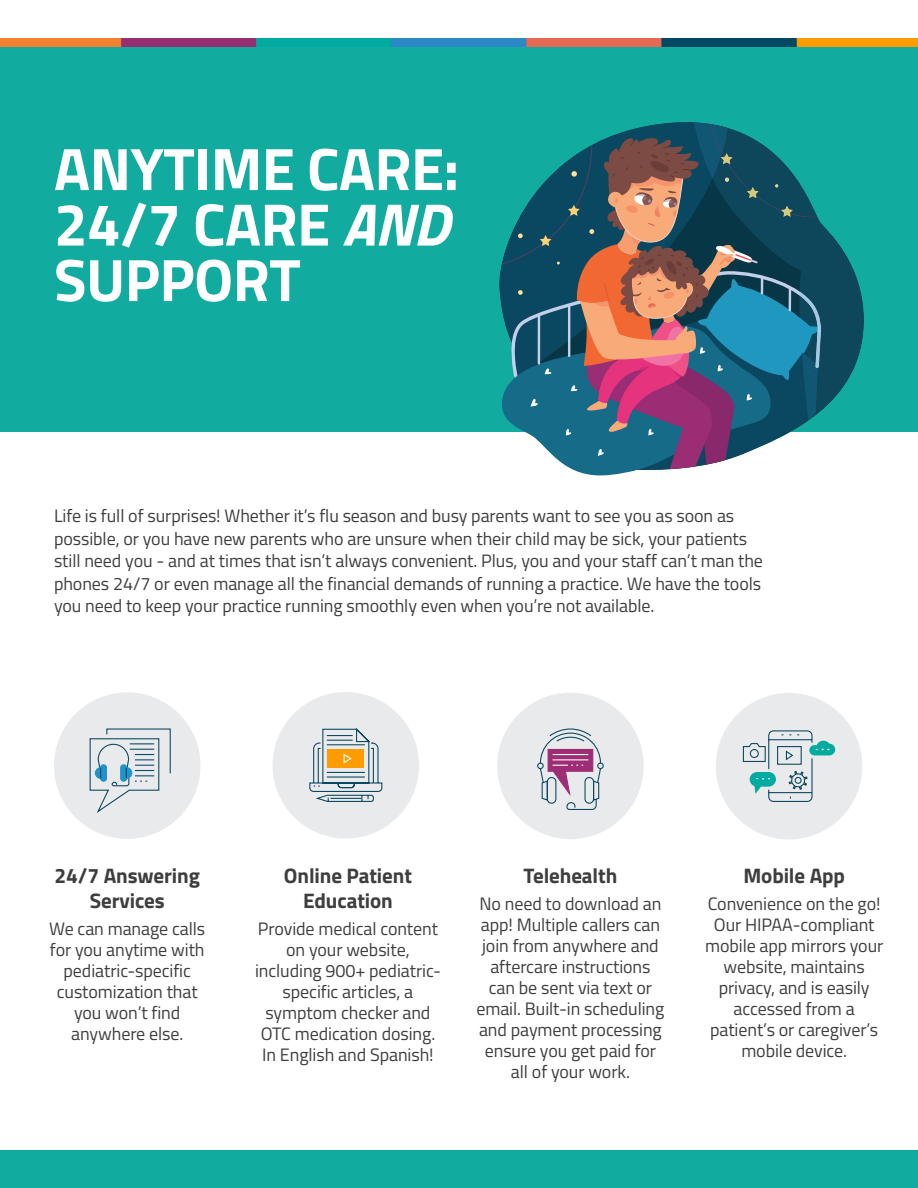
<style>
.page{position:relative;width:918px;height:1188px;background:#fff}
.page>*{position:absolute;margin:0;border:0;box-sizing:border-box;transform-origin:0 0}
.t1{font:700 60px/55.5px "Titillium Web";letter-spacing:-.01em;color:#fff}
.t2{font:700 21px/25.2px "Titillium Web";letter-spacing:-.005em;color:#3e3e3f;text-align:center}
.t3{font:18px/21px "Titillium Web";letter-spacing:-.005em;color:#3e3e3f;text-align:center}
.s1{font-style:italic}
</style>
<div class="page">
<div style="left:0;top:39px;width:918px;height:393px;background:#11ab9f"></div>
<img style="left:0;top:38px;width:918px;height:8px">
<div style="left:0;top:1151px;width:918px;height:37px;background:#11ab9f"></div>
<svg style="left:822px;top:224px;width:42px;height:186px;fill:#0e475c"></svg>
<svg style="left:500px;top:122px;width:322px;height:354px"></svg>
<div style="left:54px;top:692px;width:147px;height:147px;background:#e9eaeb;border-radius:50%"></div>
<div style="left:273px;top:692px;width:146px;height:147px;background:#e9eaeb;border-radius:50%"></div>
<div style="left:497px;top:693px;width:147px;height:146px;background:#e9eaeb;border-radius:50%"></div>
<div style="left:716px;top:693px;width:146px;height:146px;background:#e9eaeb;border-radius:50%"></div>
<svg style="left:89px;top:728px;width:82px;height:85px"></svg>
<svg style="left:537px;top:728px;width:67px;height:82px"></svg>
<svg style="left:742px;top:730px;width:94px;height:72px"></svg>
<svg style="left:309px;top:728px;width:74px;height:74px"></svg>
<hr style="left:327px;top:744px;width:38px;height:1px;background:#0c4861">
<hr style="left:327px;top:772px;width:38px;height:1px;background:#0c4861">
<hr style="left:327px;top:776px;width:38px;height:2px;background:#0c4861">
<p class="t1" style="left:54px;top:138px;width:406px">ANYTIME CARE:<br>24/7 CARE <span class="s1">AND<br></span>SUPPORT</p>
<p class="t3" style="left:54px;top:504px;width:711px;line-height:22.5px;text-align:left">Life is full of surprises! Whether it’s flu season and busy parents want to see you as soon as possible, or you have new parents who are unsure when their child may be sick, your patients still need you - and at times that isn’t always convenient. Plus, you and your staff can’t man the phones 24/7 or even manage all the financial demands of running a practice. We have the tools you need to keep your practice running smoothly even when you’re not available.</p>
<p class="t2" style="left:55px;top:861px;width:147px">24/7 Answering<br>Services</p>
<p class="t3" style="left:49px;top:918px;width:158px">We can manage calls for you anytime with pediatric-specific customization that you won’t find anywhere else.</p>
<p class="t2" style="left:284px;top:861px;width:129px">Online Patient<br>Education</p>
<p class="t3" style="left:255px;top:918px;width:187px">Provide medical content on your website, including 900+ pediatric&shy;specific articles, a symptom checker and<br>OTC medication dosing.<br>In English and Spanish!</p>
<p class="t2" style="left:524px;top:861px;width:95px">Telehealth</p>
<p class="t3" style="left:476px;top:893px;width:190px">No need to download an app! Multiple callers can join from anywhere and aftercare instructions can be sent via text or email. Built-in scheduling and payment processing ensure you get paid for all of your work.</p>
<p class="t2" style="left:744px;top:861px;width:103px">Mobile App</p>
<p class="t3" style="left:705px;top:893px;width:180px">Convenience on the go!<br>Our HIPAA-compliant mobile app mirrors your website, maintains privacy, and is easily accessed from a patient’s or caregiver’s mobile device.</p>
</div>
